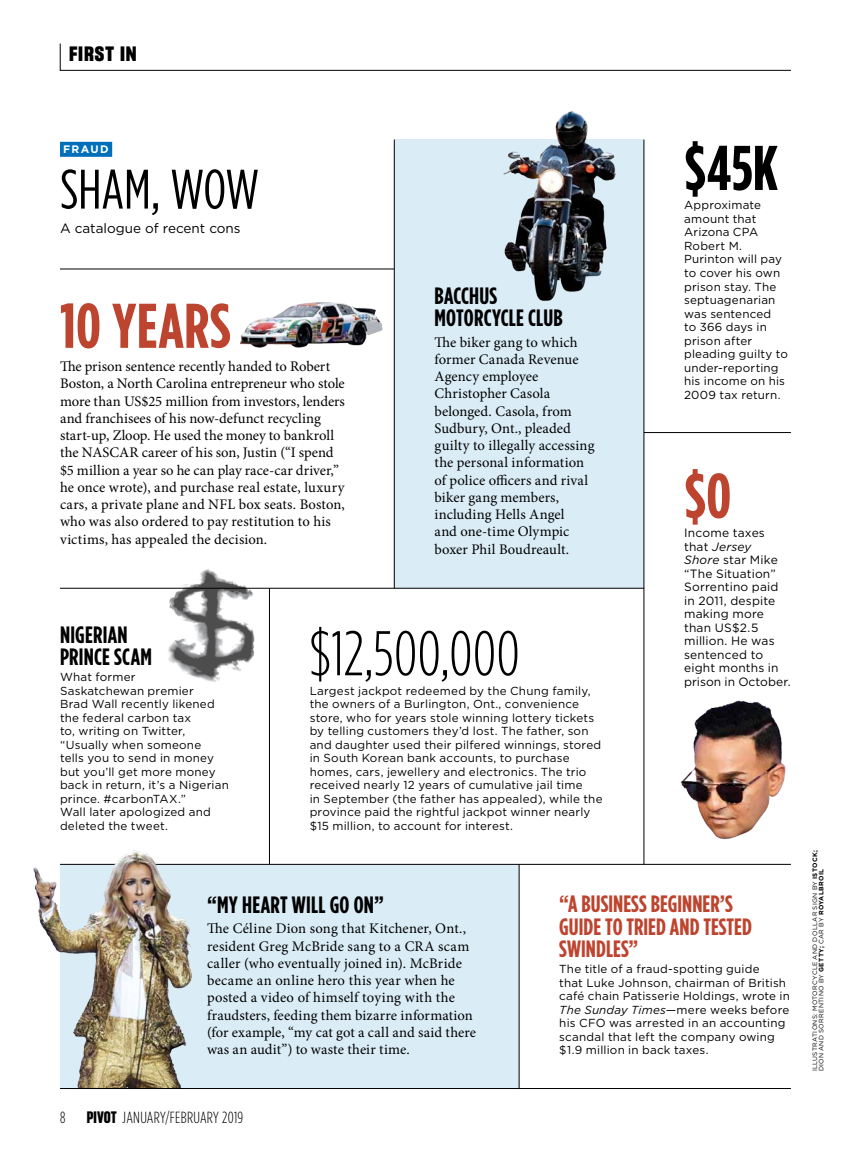
<style>
.page{position:relative;width:851px;height:1175px;background:#fff}
.page>*{position:absolute;margin:0;border:0;box-sizing:border-box;transform-origin:0 0}
.t1{font:300 63px "Gotham Condensed";letter-spacing:.005em;color:#000}
.t2{font:700 63px "Gotham Condensed";letter-spacing:.01em;color:#bd442f}
.t3{font:700 63px "Gotham Condensed";color:#000}
.t4{font:55.5px "Gotham Condensed";letter-spacing:-.005em;color:#000}
.t5{font:700 23.7px/22.2px "Gotham Condensed";letter-spacing:.01em;color:#000}
.t6{font:700 23.7px/22.2px "Gotham Condensed";letter-spacing:.005em;color:#bd442f}
.t7{font:20.25px "Sharp Grotesk Bold 16";letter-spacing:.04em;color:#000}
.t8{font:300 16.2px "Gotham Condensed";letter-spacing:.02em;color:#000}
.t9{font:14.7px/17.2px "Minion Pro";letter-spacing:.005em;color:#000}
.t10{font:13.5px "Gotham";color:#000}
.t11{font:12px/13.5px "Gotham";letter-spacing:.015em;color:#000}
.t12{font:11.7px/13.5px "Gotham";letter-spacing:.015em;color:#000}
.t13{font:700 10.8px "Gotham";letter-spacing:.13em;color:#fff}
.t14{font:6.3px/6.3px "Gotham";letter-spacing:.05em;color:#000}
.s1{font-style:italic}
.s2{font-family:"Sharp Grotesk Bold 14";font-weight:400}
.s3{font-weight:700}
</style>
<div class="page">
<img style="left:134px;top:569px;width:154px;height:113px">
<div style="left:60px;top:864px;width:459px;height:224px;background:#daecf6"></div>
<div style="left:394px;top:140px;width:250px;height:448px;background:#daecf6"></div>
<hr style="left:60px;top:864px;width:730px;height:1px;background:#000">
<hr style="left:60px;top:269px;width:334px;height:1px;background:#000">
<hr style="left:644px;top:432px;width:146px;height:1px;background:#000">
<hr style="left:269px;top:588px;width:1px;height:276px;background:#000">
<hr style="left:394px;top:140px;width:1px;height:448px;background:#000">
<hr style="left:519px;top:864px;width:1px;height:224px;background:#000">
<hr style="left:643px;top:140px;width:1px;height:724px;background:#000">
<svg style="left:60px;top:43px;width:731px;height:28px"></svg>
<div style="left:60px;top:142px;width:52px;height:15px;background:#006fba"></div>
<hr style="left:60px;top:588px;width:584px;height:1px;background:#000">
<img style="left:681px;top:700px;width:105px;height:139px">
<img style="left:492px;top:111px;width:142px;height:190px">
<img style="left:240px;top:302px;width:143px;height:46px">
<img style="left:33px;top:850px;width:173px;height:238px">
<hr style="left:60px;top:1088px;width:730px;height:1px;background:#000">
<h3 class="t7" style="left:69px;top:40px;width:69px">FIRST IN</h3>
<h3 class="t13" style="left:63px;top:142px;width:47px">FRAUD</h3>
<h3 class="t4" style="left:60px;top:157px;width:200px">SHAM, WOW</h3>
<p class="t10" style="left:60px;top:219px;width:182px">A catalogue of recent cons</p>
<p class="t2" style="left:60px;top:289px;width:172px">10 YEARS</p>
<p class="t9" style="left:60px;top:358px;width:286px">The prison sentence recently handed to Robert Boston, a North Carolina entrepreneur who stole more than US$25 million from investors, lenders and franchisees of his now-defunct recycling start-up, Zloop. He used the money to bankroll the NASCAR career of his son, Justin (“I spend $5 million a year so he can play race-car driver,” he once wrote), and purchase real estate, luxury cars, a private plane and NFL box seats. Boston, who was also ordered to pay restitution to his victims, has appealed the decision.</p>
<p class="t5" style="left:434px;top:285px;width:130px">BACCHUS<br>MOTORCYCLE CLUB</p>
<p class="t9" style="left:434px;top:333px;width:161px">The biker gang to which former Canada Revenue<br>Agency employee<br>Christopher Casola belonged. Casola, from<br>Sudbury, Ont., pleaded guilty to illegally accessing the personal information of police officers and rival biker gang members, including Hells Angel<br>and one-time Olympic boxer Phil Boudreault.</p>
<p class="t5" style="left:60px;top:623px;width:93px">NIGERIAN<br>PRINCE SCAM</p>
<p class="t12" style="left:60px;top:670px;width:170px">What former<br>Saskatchewan premier<br>Brad Wall recently likened the federal carbon tax<br>to, writing on Twitter, “Usually when someone<br>tells you to send in money but you’ll get more money back in return, it’s a Nigerian prince. #carbonTAX.”<br>Wall later apologized and deleted the tweet.</p>
<p class="t1" style="left:309px;top:617px;width:212px">$12,500,000</p>
<p class="t12" style="left:309px;top:683px;width:294px">Largest jackpot redeemed by the Chung family, the owners of a Burlington, Ont., convenience store, who for years stole winning lottery tickets by telling customers they’d lost. The father, son and daughter used their pilfered winnings, stored in South Korean bank accounts, to purchase homes, cars, jewellery and electronics. The trio received nearly 12 years of cumulative jail time<br>in September (the father has appealed), while the province paid the rightful jackpot winner nearly $15 million, to account for interest.</p>
<p class="t3" style="left:684px;top:131px;width:95px">$45K</p>
<p class="t12" style="left:684px;top:198px;width:105px">Approximate amount that<br>Arizona CPA<br>Robert M.<br>Purinton will pay to cover his own prison stay. The septuagenarian was sentenced<br>to 366 days in prison after pleading guilty to under-reporting his income on his<br>2009 tax return.</p>
<p class="t2" style="left:684px;top:459px;width:48px">$0</p>
<p class="t11" style="left:684px;top:526px;width:108px">Income taxes that <span class="s1">Jersey<br>Shore</span> star Mike “The Situation”<br>Sorrentino paid in 2011, despite making more than US$2.5 million. He was sentenced to eight months in prison in October.</p>
<p class="t5" style="left:207px;top:893px;width:178px">“MY HEART WILL GO ON”</p>
<p class="t9" style="left:207px;top:920px;width:270px">The Céline Dion song that Kitchener, Ont., resident Greg McBride sang to a CRA scam caller (who eventually joined in). McBride became an online hero this year when he posted a video of himself toying with the fraudsters, feeding them bizarre information (for example, “my cat got a call and said there was an audit”) to waste their time.</p>
<h3 class="t8" style="left:60px;top:1108px;width:7px">8</h3>
<h3 class="t8" style="left:87px;top:1108px;width:158px"><span class="s2">PIVOT</span> JANUARY/FEBRUARY 2019</h3>
<p class="t6" style="left:559px;top:893px;width:194px">“A BUSINESS BEGINNER’S<br>GUIDE TO TRIED AND TESTED<br>SWINDLES”</p>
<p class="t12" style="left:559px;top:962px;width:232px">The title of a fraud-spotting guide<br>that Luke Johnson, chairman of British café chain Patisserie Holdings, wrote in <span class="s1">The Sunday Times</span>—mere weeks before his CFO was arrested in an accounting scandal that left the company owing $1.9 million in back taxes.</p>
<p class="t14" style="left:811px;top:1071px;width:223px;rotate:-90deg">ILLUSTRATIONS: MOTORCYCLE AND DOLLAR SIGN BY <span class="s3">ISTOCK;<br></span>DION AND SORRENTINO BY <span class="s3">GETTY;</span> CAR BY <span class="s3">ROYALBROIL</span></p>
</div>
